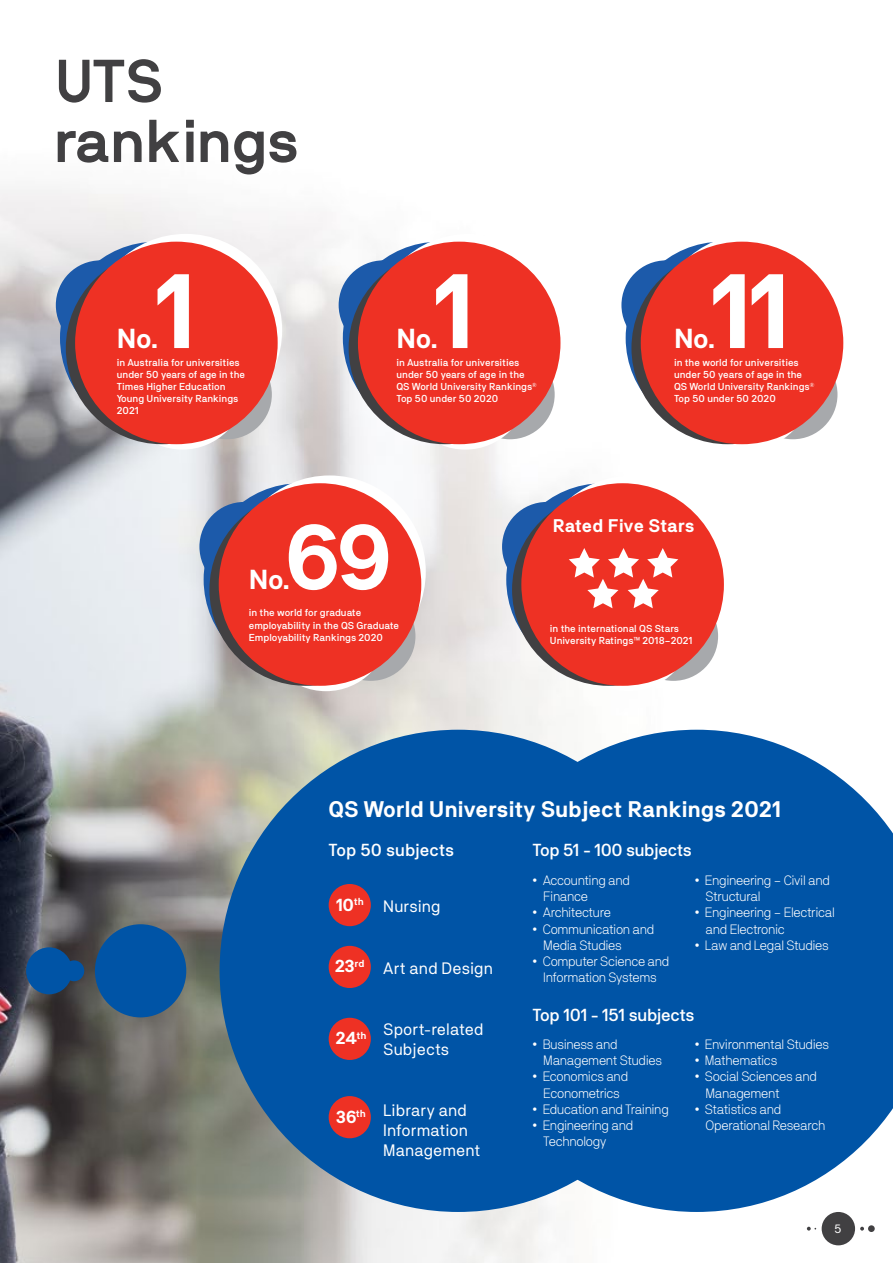
<style>
.page{position:relative;width:893px;height:1263px;background:#fff}
.page>*{position:absolute;margin:0;border:0;box-sizing:border-box;transform-origin:0 0}
.t1{font:700 104.85px "NB Akademie Std";color:#fff}
.t2{font:700 91.2px "NB Akademie Std";color:#fff}
.t3{font:700 60px/60px "NB International Pro";color:#414042}
.t4{font:700 27.3px "NB Akademie Std";letter-spacing:-.005em;color:#fff}
.t5{font:700 22.5px "NB Akademie Std";letter-spacing:-.01em;color:#fff}
.t6{font:700 18.3px "NB Akademie Std";letter-spacing:-.005em;color:#fff}
.t7{font:500 17.25px "NB Akademie Std";letter-spacing:-.025em;color:#fff}
.t8{font:500 17.25px "NB Akademie Std";letter-spacing:-.005em;color:#fff}
.t9{font:700 17.25px "NB Akademie Std";color:#fff}
.t10{font:16.5px/19.8px "NB Akademie Std";letter-spacing:.005em;color:#fff}
.t11{font:300 13.5px/16.2px "NB Akademie Std";letter-spacing:-.025em;color:#fff}
.t12{font:12px "NB Akademie Std";color:#fff}
.t13{font:500 10.05px/12px "NB Akademie Std";color:#fff}
.s1{font-weight:700;font-size:17.25px}
.s2{font-family:"Arial";font-weight:400}
</style>
<div class="page">
<img style="left:0;top:189px;width:716px;height:1074px">
<div style="left:95px;top:924px;width:91px;height:93px;background:#0054a6;border-radius:50%"></div>
<div style="left:26px;top:947px;width:46px;height:47px;background:#0054a6;border-radius:50%"></div>
<div style="left:64px;top:960px;width:20px;height:21px;background:#0054a6;border-radius:50%"></div>
<div style="left:220px;top:730px;width:477px;height:482px;background:#0054a6;border-radius:50%"></div>
<svg style="left:460px;top:730px;width:433px;height:482px;fill:#0054a6"></svg>
<div style="left:329px;top:946px;width:42px;height:42px;background:#ee3124;border-radius:50%"></div>
<div style="left:329px;top:1018px;width:42px;height:42px;background:#ee3124;border-radius:50%"></div>
<div style="left:329px;top:1096px;width:42px;height:42px;background:#ee3124;border-radius:50%"></div>
<div style="left:329px;top:884px;width:42px;height:42px;background:#ee3124;border-radius:50%"></div>
<div style="left:56px;top:260px;width:89px;height:90px;background:#1c5aaa;border-radius:50%"></div>
<div style="left:182px;top:350px;width:90px;height:89px;background:#a7a9ac;border-radius:50%"></div>
<svg style="left:119px;top:323px;width:127px;height:127px"></svg>
<div style="left:90px;top:234px;width:192px;height:192px;background:#fff;border-radius:50%"></div>
<div style="left:66px;top:252px;width:192px;height:192px;background:#414042;border-radius:50%"></div>
<div style="left:75px;top:242px;width:203px;height:202px;background:#ee3124;border-radius:50%"></div>
<div style="left:621px;top:260px;width:90px;height:90px;background:#1c5aaa;border-radius:50%"></div>
<div style="left:748px;top:350px;width:89px;height:89px;background:#a7a9ac;border-radius:50%"></div>
<svg style="left:685px;top:323px;width:126px;height:127px"></svg>
<div style="left:655px;top:234px;width:193px;height:192px;background:#fff;border-radius:50%"></div>
<svg style="left:631px;top:252px;width:193px;height:192px;background:#474246"></svg>
<div style="left:641px;top:242px;width:202px;height:202px;background:#ee3124;border-radius:50%"></div>
<div style="left:339px;top:260px;width:89px;height:90px;background:#1c5aaa;border-radius:50%"></div>
<div style="left:465px;top:350px;width:90px;height:89px;background:#a7a9ac;border-radius:50%"></div>
<svg style="left:402px;top:323px;width:126px;height:127px"></svg>
<div style="left:373px;top:234px;width:192px;height:192px;background:#fff;border-radius:50%"></div>
<div style="left:349px;top:252px;width:192px;height:192px;background:#414042;border-radius:50%"></div>
<div style="left:358px;top:242px;width:202px;height:202px;background:#ee3124;border-radius:50%"></div>
<div style="left:199px;top:502px;width:90px;height:89px;background:#1c5aaa;border-radius:50%"></div>
<div style="left:326px;top:591px;width:89px;height:90px;background:#a7a9ac;border-radius:50%"></div>
<div style="left:233px;top:475px;width:193px;height:193px;background:#fff;border-radius:50%"></div>
<svg style="left:209px;top:493px;width:193px;height:193px;background:#454247"></svg>
<div style="left:219px;top:483px;width:202px;height:203px;background:#ee3124;border-radius:50%"></div>
<div style="left:502px;top:502px;width:89px;height:89px;background:#1c5aaa;border-radius:50%"></div>
<div style="left:629px;top:591px;width:89px;height:90px;background:#a7a9ac;border-radius:50%"></div>
<div style="left:536px;top:475px;width:192px;height:193px;background:#fff;border-radius:50%"></div>
<div style="left:512px;top:493px;width:192px;height:193px;background:#414042;border-radius:50%"></div>
<div style="left:521px;top:483px;width:203px;height:203px;background:#ee3124;border-radius:50%"></div>
<svg style="left:569px;top:548px;width:109px;height:60px"></svg>
<div style="left:822px;top:1212px;width:33px;height:33px;background:#414042;border-radius:50%"></div>
<div style="left:868px;top:1225px;width:7px;height:7px;background:#414042;border-radius:50%"></div>
<svg style="left:860px;top:1227px;width:4px;height:3px"></svg>
<svg style="left:807px;top:1227px;width:9px;height:3px"></svg>
<h3 class="t3" style="left:55px;top:50px;width:246px">UTS rankings</h3>
<h1 class="t1" style="left:153px;top:252px;width:48px">1</h1>
<h3 class="t4" style="left:117px;top:323px;width:43px">No.</h3>
<p class="t13" style="left:117px;top:356px;width:130px">in Australia for universities under 50 years of age in the<br>Times Higher Education<br>Young University Rankings<br>2021</p>
<h1 class="t1" style="left:431px;top:252px;width:48px">1</h1>
<h3 class="t4" style="left:396px;top:323px;width:43px">No.</h3>
<p class="t13" style="left:396px;top:356px;width:124px">in Australia for universities</p>
<p class="t13" style="left:396px;top:368px;width:142px">under 50 years of age in the<br>QS World University Rankings<sup>®<br></sup>Top 50 under 50 2020</p>
<h1 class="t1" style="left:708px;top:252px;width:87px">11</h1>
<h3 class="t4" style="left:674px;top:323px;width:43px">No.</h3>
<p class="t13" style="left:674px;top:356px;width:142px">in the world for universities under 50 years of age in the<br>QS World University Rankings<sup>®<br></sup>Top 50 under 50 2020</p>
<h2 class="t2" style="left:284px;top:506px;width:111px">69</h2>
<h3 class="t4" style="left:249px;top:563px;width:43px">No.</h3>
<p class="t13" style="left:249px;top:607px;width:152px">in the world for graduate employability in the QS Graduate<br>Employability Rankings 2020</p>
<h3 class="t6" style="left:552px;top:515px;width:144px">Rated Five Stars</h3>
<p class="t13" style="left:550px;top:622px;width:144px">in the international QS Stars<br>University Ratings™ 2018–2021</p>
<h3 class="t5" style="left:329px;top:796px;width:455px">QS World University Subject Rankings 2021</h3>
<h3 class="t8" style="left:329px;top:840px;width:127px">Top 50 subjects</h3>
<h3 class="t7" style="left:532px;top:840px;width:161px">Top 51 - 100 subjects</h3>
<h3 class="t10" style="left:336px;top:896px;width:106px"><span class="s1">10</span><sup>th</sup> Nursing</h3>
<h3 class="t9" style="left:335px;top:957px;width:31px">23<sup>rd</sup></h3>
<h3 class="t10" style="left:383px;top:958px;width:111px">Art and Design</h3>
<h3 class="t9" style="left:335px;top:1028px;width:32px">24<sup>th</sup></h3>
<h3 class="t10" style="left:383px;top:1019px;width:102px">Sport-related<br>Subjects</h3>
<h3 class="t9" style="left:336px;top:1107px;width:31px">36<sup>th</sup></h3>
<h3 class="t10" style="left:383px;top:1100px;width:99px">Library and<br>Information<br>Management</h3>
<h3 class="t11" style="left:543px;top:872px;width:88px;text-indent:-11px"><span class="s2">•</span> Accounting and<br>Finance</h3>
<h3 class="t11" style="left:532px;top:904px;width:80px"><span class="s2">•</span> Architecture</h3>
<h3 class="t11" style="left:543px;top:920px;width:113px;text-indent:-11px"><span class="s2">•</span> Communication and<br>Media Studies</h3>
<h3 class="t11" style="left:532px;top:953px;width:139px;text-align:center"><span class="s2">•</span> Computer Science and<br>Information Systems</h3>
<h3 class="t11" style="left:706px;top:872px;width:126px;text-indent:-11px"><span class="s2">•</span> Engineering – Civil and<br>Structural</h3>
<h3 class="t11" style="left:706px;top:904px;width:131px;text-indent:-11px"><span class="s2">•</span> Engineering – Electrical and Electronic</h3>
<h3 class="t11" style="left:695px;top:937px;width:136px"><span class="s2">•</span> Law and Legal Studies</h3>
<h3 class="t7" style="left:532px;top:1004px;width:163px">Top 101 - 151 subjects</h3>
<h3 class="t11" style="left:543px;top:1036px;width:120px;text-indent:-11px"><span class="s2">•</span> Business and<br>Management Studies</h3>
<h3 class="t11" style="left:532px;top:1068px;width:97px;text-align:center"><span class="s2">•</span> Economics and<br>Econometrics</h3>
<h3 class="t11" style="left:532px;top:1101px;width:138px"><span class="s2">•</span> Education and Training</h3>
<h3 class="t11" style="left:543px;top:1117px;width:92px;text-indent:-11px"><span class="s2">•</span> Engineering and<br>Technology</h3>
<h3 class="t11" style="left:695px;top:1036px;width:136px"><span class="s2">•</span> Environmental Studies</h3>
<h3 class="t11" style="left:695px;top:1052px;width:84px"><span class="s2">•</span> Mathematics</h3>
<h3 class="t11" style="left:706px;top:1068px;width:113px;text-indent:-11px"><span class="s2">•</span> Social Sciences and<br>Management</h3>
<h3 class="t11" style="left:706px;top:1101px;width:121px;text-indent:-11px"><span class="s2">•</span> Statistics and<br>Operational Research</h3>
<p class="t12" style="left:834px;top:1221px;width:9px">5</p>
</div>
